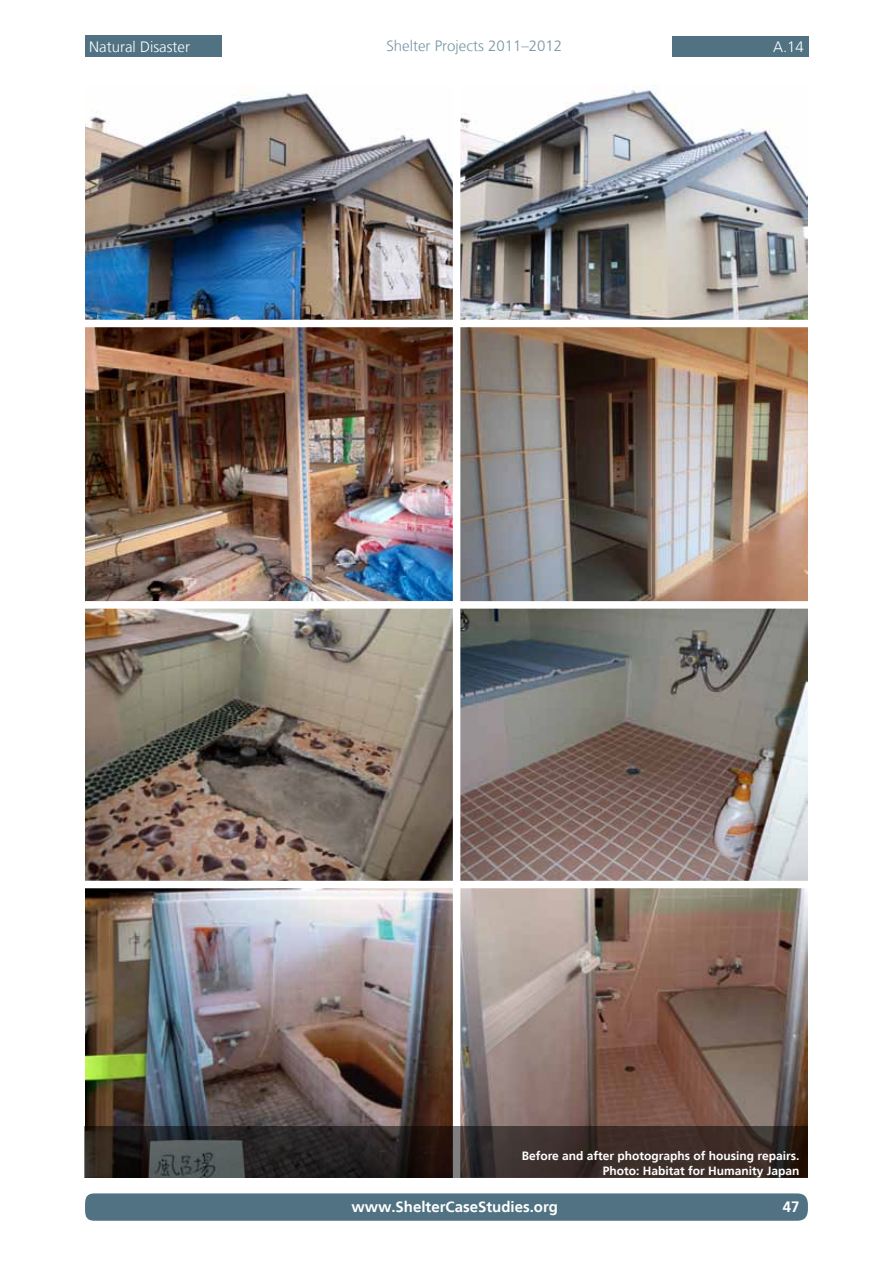
<style>
.page{position:relative;width:893px;height:1263px;background:#fff}
.page>*{position:absolute;margin:0;border:0;box-sizing:border-box;transform-origin:0 0}
.t1{font:700 15px "Frutiger LT";color:#fff}
.t2{font:300 15px "Frutiger LT";color:#7895a4}
.t3{font:300 15px "Frutiger LT";color:#fff}
.t4{font:700 12px/15px "Frutiger LT";color:#fff;text-align:right}
</style>
<div class="page">
<svg style="left:85px;top:1193px;width:723px;height:28px;background:#547585"></svg>
<div style="left:672px;top:36px;width:136px;height:21px;background:#507282"></div>
<div style="left:85px;top:36px;width:136px;height:21px;background:#507282"></div>
<img style="left:85px;top:93px;width:368px;height:225px">
<img style="left:85px;top:327px;width:368px;height:274px">
<img style="left:85px;top:610px;width:368px;height:269px">
<img style="left:85px;top:888px;width:368px;height:239px">
<div style="left:67px;top:601px;width:754px;height:287px;border:8px solid #fff"></div>
<img style="left:453px;top:85px;width:368px;height:1042px">
<svg style="left:84px;top:1127px;width:724px;height:51px;background:#332b29"></svg>
<p class="t3" style="left:89px;top:38px;width:102px">Natural Disaster</p>
<p class="t2" style="left:386px;top:38px;width:177px">Shelter Projects 2011–2012</p>
<p class="t3" style="left:773px;top:38px;width:32px">A.14</p>
<p class="t4" style="left:522px;top:1148px;width:279px">Before and after photographs of housing repairs.<br>Photo: Habitat for Humanity Japan</p>
<p class="t1" style="left:351px;top:1198px;width:208px">www.ShelterCaseStudies.org</p>
<p class="t1" style="left:783px;top:1198px;width:18px">47</p>
</div>
